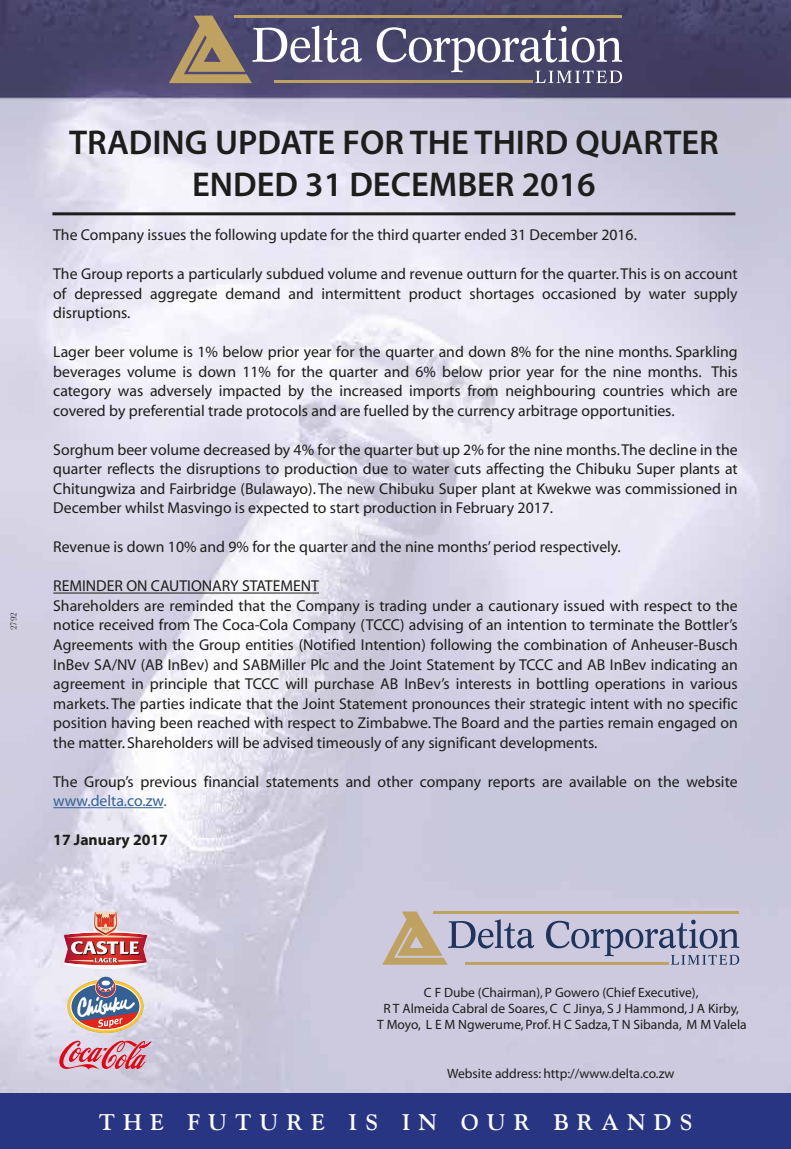
<style>
.page{position:relative;width:791px;height:1149px;background:#fff}
.page>*{position:absolute;margin:0;border:0;box-sizing:border-box;transform-origin:0 0}
.t1{font:600 34.5px/41.4px "Myriad Pro";color:#1d1d1b;text-align:center}
.t2{font:700 22.5px "Gilde";letter-spacing:.36em;color:#fff}
.t3{font:15.75px/19.5px "Myriad";color:#1d1d1b;text-align:justify}
.t4{font:15.75px "Myriad";color:#346195}
.t5{font:700 15.75px "Myriad";color:#1d1d1b}
.t6{font:13.5px/16.2px "Myriad";color:#1d1d1b;text-align:center}
.t7{font:9px "Baskerville";color:#1d1d1b}
</style>
<div class="page">
<img style="left:0;top:0;width:791px;height:1092px">
<div style="left:0;top:1092px;width:791px;height:56px;background:#283583"></div>
<hr style="left:53px;top:592px;width:266px;height:1px;background:#1d1d1b">
<hr style="left:53px;top:807px;width:110px;height:1px;background:#346195">
<svg style="left:382px;top:911px;width:357px;height:53px;background:#b4b0ba"></svg>
<svg style="left:169px;top:16px;width:453px;height:67px;background:#6f697c"></svg>
<hr style="left:52px;top:212px;width:683px;height:3px;background:#1d1d1b">
<svg style="left:59px;top:1039px;width:93px;height:30px;background:#da8e9e"></svg>
<img style="left:64px;top:966px;width:83px;height:2px">
<img style="left:64px;top:911px;width:83px;height:55px">
<svg style="left:67px;top:976px;width:77px;height:57px;background:#b2a2a4"></svg>
<p class="t7" style="left:8px;top:630px;width:19px;rotate:-90deg">2792</p>
<h1 class="t1" style="left:69px;top:121px;width:651px">TRADING UPDATE FOR THE THIRD QUARTER<br>ENDED 31 DECEMBER 2016</h1>
<p class="t3" style="left:53px;top:226px;width:585px">The Company issues the following update for the third quarter ended 31 December 2016.</p>
<p class="t3" style="left:53px;top:265px;width:686px">The Group reports a particularly subdued volume and revenue outturn for the quarter. This is on account of depressed aggregate demand and intermittent product shortages occasioned by water supply disruptions.</p>
<p class="t3" style="left:53px;top:343px;width:686px">Lager beer volume is 1% below prior year for the quarter and down 8% for the nine months. Sparkling beverages volume is down 11% for the quarter and 6% below prior year for the nine months. This category was adversely impacted by the increased imports from neighbouring countries which are covered by preferential trade protocols and are fuelled by the currency arbitrage opportunities.</p>
<p class="t3" style="left:53px;top:440px;width:686px">Sorghum beer volume decreased by 4% for the quarter but up 2% for the nine months. The decline in the quarter reflects the disruptions to production due to water cuts affecting the Chibuku Super plants at Chitungwiza and Fairbridge (Bulawayo). The new Chibuku Super plant at Kwekwe was commissioned in December whilst Masvingo is expected to start production in February 2017.</p>
<p class="t3" style="left:53px;top:538px;width:569px">Revenue is down 10% and 9% for the quarter and the nine months’ period respectively.</p>
<p class="t3" style="left:53px;top:577px;width:686px;text-align:left">REMINDER ON CAUTIONARY STATEMENT<br>Shareholders are reminded that the Company is trading under a cautionary issued with respect to the notice received from The Coca-Cola Company (TCCC) advising of an intention to terminate the Bottler’s Agreements with the Group entities (Notified Intention) following the combination of Anheuser-Busch InBev SA/NV (AB InBev) and SABMiller Plc and the Joint Statement by TCCC and AB InBev indicating an agreement in principle that TCCC will purchase AB InBev’s interests in bottling operations in various markets. The parties indicate that the Joint Statement pronounces their strategic intent with no specific position having been reached with respect to Zimbabwe. The Board and the parties remain engaged on the matter. Shareholders will be advised timeously of any significant developments.</p>
<p class="t3" style="left:53px;top:772px;width:686px">The Group’s previous financial statements and other company reports are available on the website</p>
<p class="t4" style="left:53px;top:792px;width:115px">www.delta.co.zw.</p>
<p class="t5" style="left:53px;top:831px;width:116px">17 January 2017</p>
<p class="t6" style="left:377px;top:984px;width:371px">C F Dube (Chairman), P Gowero (Chief Executive),<br>R T Almeida Cabral de Soares, C C Jinya, S J Hammond, J A Kirby,<br>T Moyo, L E M Ngwerume, Prof. H C Sadza, T N Sibanda, M M Valela</p>
<p class="t6" style="left:447px;top:1065px;width:229px">Website address: http://www.delta.co.zw</p>
<h2 class="t2" style="left:99px;top:1107px;width:595px">THE FUTURE IS IN OUR BRANDS</h2>
</div>
